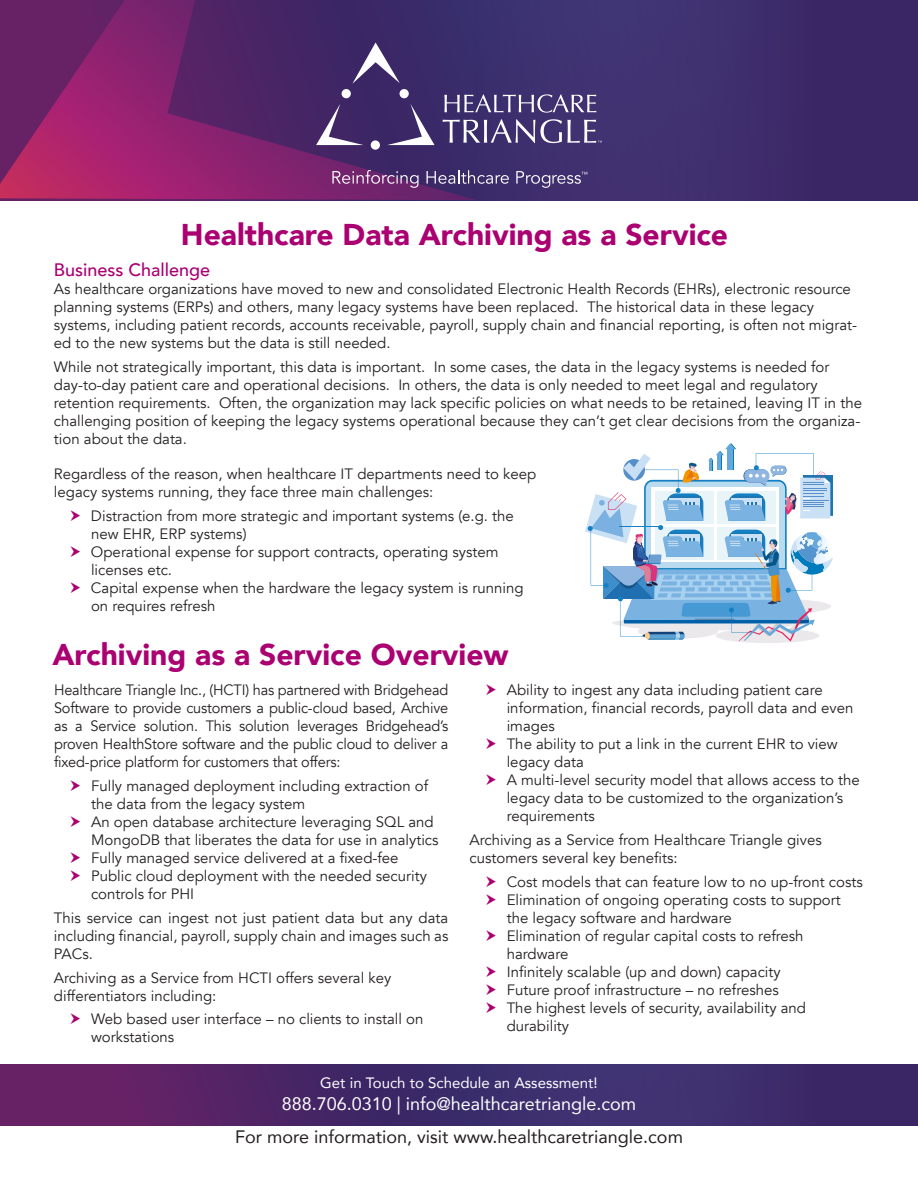
<style>
.page{position:relative;width:918px;height:1188px;background:#fff}
.page>*{position:absolute;margin:0;border:0;box-sizing:border-box;transform-origin:0 0}
.t1{font:900 30px "Avenir";color:#aa0071}
.t2{font:18px "Avenir";color:#231f20}
.t3{font:18px "Avenir";color:#fff}
.t4{font:500 18px "Avenir";color:#aa0071}
.t5{font:15px/18px "Avenir";color:#231f20}
.t6{font:15px "Avenir";color:#fff}
</style>
<div class="page">
<div style="left:0;top:0;width:918px;height:200px;background:#3e2f6e"></div>
<svg style="left:0;top:1065px;width:918px;height:60px;background:#472869"></svg>
<svg style="left:0;top:0;width:475px;height:200px"></svg>
<svg style="left:352px;top:42px;width:48px;height:42px"></svg>
<svg style="left:387px;top:104px;width:48px;height:41px"></svg>
<svg style="left:316px;top:104px;width:48px;height:41px"></svg>
<div style="left:400px;top:89px;width:9px;height:9px;background:#fff;border-radius:50%"></div>
<div style="left:371px;top:140px;width:9px;height:10px;background:#fff;border-radius:50%"></div>
<div style="left:342px;top:89px;width:9px;height:9px;background:#fff;border-radius:50%"></div>
<svg style="left:444px;top:94px;width:152px;height:19px"></svg>
<svg style="left:443px;top:119px;width:159px;height:24px"></svg>
<svg style="left:332px;top:170px;width:87px;height:18px"></svg>
<svg style="left:427px;top:170px;width:82px;height:14px"></svg>
<svg style="left:516px;top:171px;width:71px;height:17px"></svg>
<div style="left:716px;top:628px;width:103px;height:15px;background:#eae8eb;border-radius:50%"></div>
<svg style="left:585px;top:443px;width:248px;height:199px"></svg>
<h1 class="t1" style="left:181px;top:209px;width:549px">Healthcare Data Archiving as a Service</h1>
<p class="t4" style="left:54px;top:255px;width:158px">Business Challenge</p>
<p class="t5" style="left:54px;top:281px;width:805px">As healthcare organizations have moved to new and consolidated Electronic Health Records (EHRs), electronic resource planning systems (ERPs) and others, many legacy systems have been replaced. The historical data in these legacy systems, including patient records, accounts receivable, payroll, supply chain and financial reporting, is often not migrat&shy;ed to the new systems but the data is still needed.</p>
<p class="t5" style="left:54px;top:359px;width:810px">While not strategically important, this data is important. In some cases, the data in the legacy systems is needed for day-to-day patient care and operational decisions. In others, the data is only needed to meet legal and regulatory retention requirements. Often, the organization may lack specific policies on what needs to be retained, leaving IT in the challenging position of keeping the legacy systems operational because they can’t get clear decisions from the organiza&shy;tion about the data.</p>
<p class="t5" style="left:54px;top:465px;width:484px">Regardless of the reason, when healthcare IT departments need to keep legacy systems running, they face three main challenges:</p>
<p class="t5" style="left:91px;top:507px;width:434px">Distraction from more strategic and important systems (e.g. the new EHR, ERP systems)<br>Operational expense for support contracts, operating system licenses etc.<br>Capital expense when the hardware the legacy system is running on requires refresh</p>
<h1 class="t1" style="left:52px;top:629px;width:458px">Archiving as a Service Overview</h1>
<p class="t5" style="left:54px;top:681px;width:396px;text-align:justify">Healthcare Triangle Inc., (HCTI) has partnered with Bridgehead Software to provide customers a public-cloud based, Archive as a Service solution. This solution leverages Bridgehead’s proven HealthStore software and the public cloud to deliver a fixed-price platform for customers that offers:</p>
<p class="t5" style="left:91px;top:777px;width:349px">Fully managed deployment including extraction of the data from the legacy system<br>An open database architecture leveraging SQL and MongoDB that liberates the data for use in analytics Fully managed service delivered at a fixed-fee Public cloud deployment with the needed security controls for PHI</p>
<p class="t5" style="left:54px;top:909px;width:396px;text-align:justify">This service can ingest not just patient data but any data including financial, payroll, supply chain and images such as PACs.</p>
<p class="t5" style="left:54px;top:969px;width:339px">Archiving as a Service from HCTI offers several key differentiators including:</p>
<p class="t5" style="left:91px;top:1010px;width:334px">Web based user interface – no clients to install on workstations</p>
<p class="t5" style="left:507px;top:681px;width:355px">Ability to ingest any data including patient care information, financial records, payroll data and even images<br>The ability to put a link in the current EHR to view legacy data<br>A multi-level security model that allows access to the legacy data to be customized to the organization’s requirements</p>
<p class="t5" style="left:470px;top:831px;width:354px">Archiving as a Service from Healthcare Triangle gives customers several key benefits:</p>
<p class="t5" style="left:507px;top:873px;width:358px">Cost models that can feature low to no up-front costs Elimination of ongoing operating costs to support the legacy software and hardware<br>Elimination of regular capital costs to refresh hardware<br>Infinitely scalable (up and down) capacity<br>Future proof infrastructure – no refreshes<br>The highest levels of security, availability and durability</p>
<p class="t6" style="left:320px;top:1071px;width:279px">Get in Touch to Schedule an Assessment!</p>
<p class="t3" style="left:282px;top:1089px;width:356px">888.706.0310 | info@healthcaretriangle.com</p>
<p class="t2" style="left:235px;top:1122px;width:450px">For more information, visit www.healthcaretriangle.com</p>
</div>
